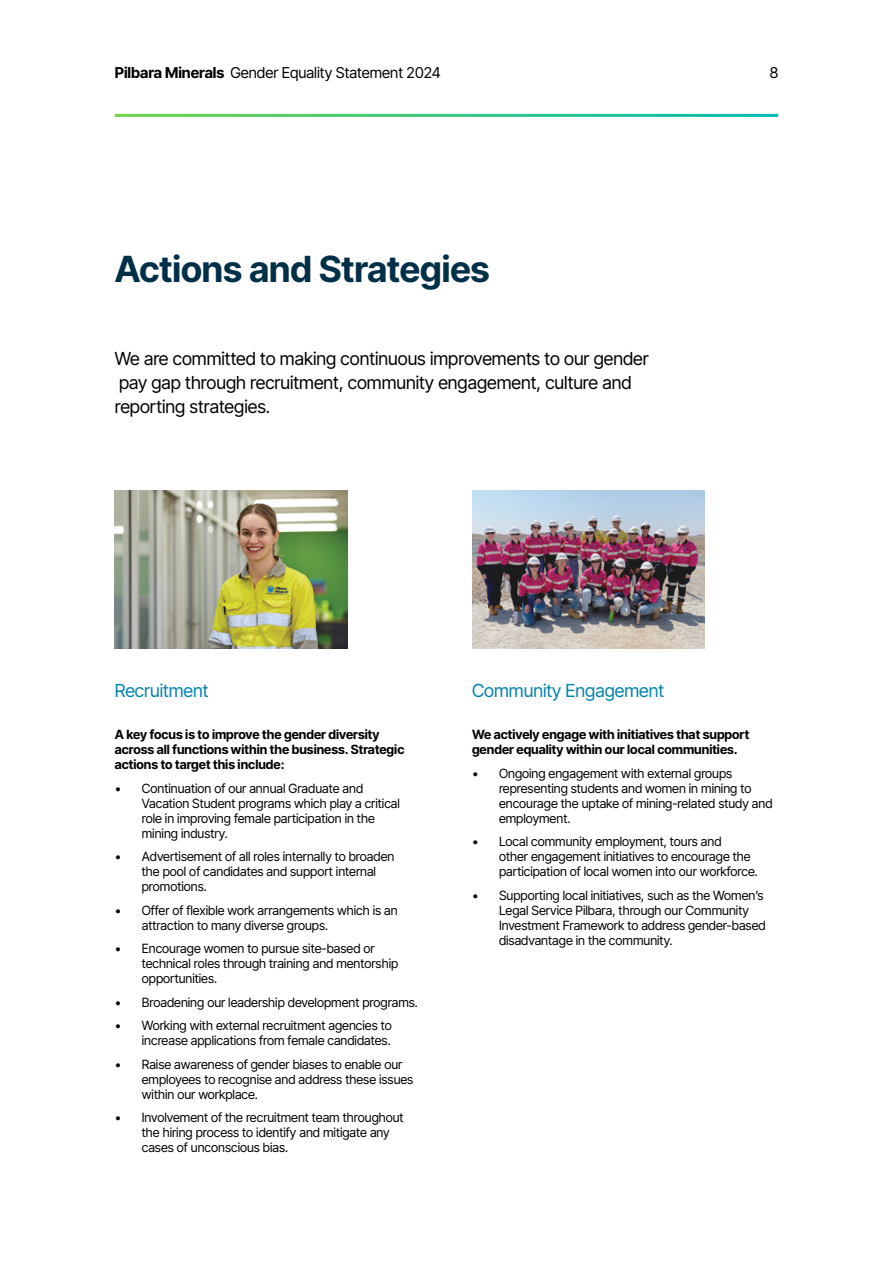
<style>
.page{position:relative;width:893px;height:1263px;background:#fff}
.page>*{position:absolute;margin:0;border:0;box-sizing:border-box;transform-origin:0 0}
.t1{font:700 36px "Inter Tight";color:#002f48}
.t2{font:18px/24px "Inter Tight";color:#000}
.t3{font:18px "Inter Tight";color:#0083ac}
.t4{font:15px "Inter Tight";color:#000}
.t5{font:12.75px/15px "Inter Tight";color:#000}
.t6{font:700 12.75px/15px "Inter Tight";color:#000}
.s1{font-weight:700}
</style>
<div class="page">
<img style="left:115px;top:491px;width:232px;height:158px">
<img style="left:472px;top:491px;width:232px;height:158px">
<p class="t4" style="left:115px;top:62px;width:327px"><span class="s1">Pilbara Minerals</span> Gender Equality Statement 2024</p>
<p class="t4" style="left:770px;top:62px;width:10px">8</p>
<h1 class="t1" style="left:115px;top:242px;width:376px">Actions and Strategies</h1>
<h2 class="t2" style="left:115px;top:346px;width:535px">We are committed to making continuous improvements to our gender pay gap through recruitment, community engagement, culture and reporting strategies.</h2>
<h2 class="t3" style="left:115px;top:677px;width:95px">Recruitment</h2>
<h2 class="t3" style="left:472px;top:677px;width:194px">Community Engagement</h2>
<p class="t6" style="left:115px;top:727px;width:291px">A key focus is to improve the gender diversity across all functions within the business. Strategic actions to target this include:</p>
<p class="t5" style="left:142px;top:780px;width:260px;text-indent:-27px">• Continuation of our annual Graduate and Vacation Student programs which play a critical role in improving female participation in the mining industry.</p>
<p class="t5" style="left:142px;top:849px;width:254px;text-indent:-27px">• Advertisement of all roles internally to broaden the pool of candidates and support internal promotions.</p>
<p class="t5" style="left:142px;top:902px;width:257px;text-indent:-27px">• Offer of flexible work arrangements which is an attraction to many diverse groups.</p>
<p class="t5" style="left:142px;top:941px;width:258px;text-indent:-27px">• Encourage women to pursue site-based or technical roles through training and mentorship opportunities.</p>
<p class="t5" style="left:115px;top:994px;width:305px">• Broadening our leadership development programs.</p>
<p class="t5" style="left:115px;top:1018px;width:278px;text-align:right">• Working with external recruitment agencies to increase applications from female candidates.</p>
<p class="t5" style="left:142px;top:1056px;width:273px;text-indent:-27px">• Raise awareness of gender biases to enable our employees to recognise and address these issues within our workplace.</p>
<p class="t5" style="left:142px;top:1110px;width:263px;text-indent:-27px">• Involvement of the recruitment team throughout the hiring process to identify and mitigate any cases of unconscious bias.</p>
<p class="t6" style="left:472px;top:727px;width:279px">We actively engage with initiatives that support gender equality within our local communities.</p>
<p class="t5" style="left:499px;top:765px;width:275px;text-indent:-27px">• Ongoing engagement with external groups representing students and women in mining to encourage the uptake of mining-related study and employment.</p>
<p class="t5" style="left:499px;top:834px;width:260px;text-indent:-27px">• Local community employment, tours and<br>other engagement initiatives to encourage the participation of local women into our workforce.</p>
<p class="t5" style="left:499px;top:887px;width:268px;text-indent:-27px">• Supporting local initiatives, such as the Women’s Legal Service Pilbara, through our Community Investment Framework to address gender-based disadvantage in the community.</p>
</div>
